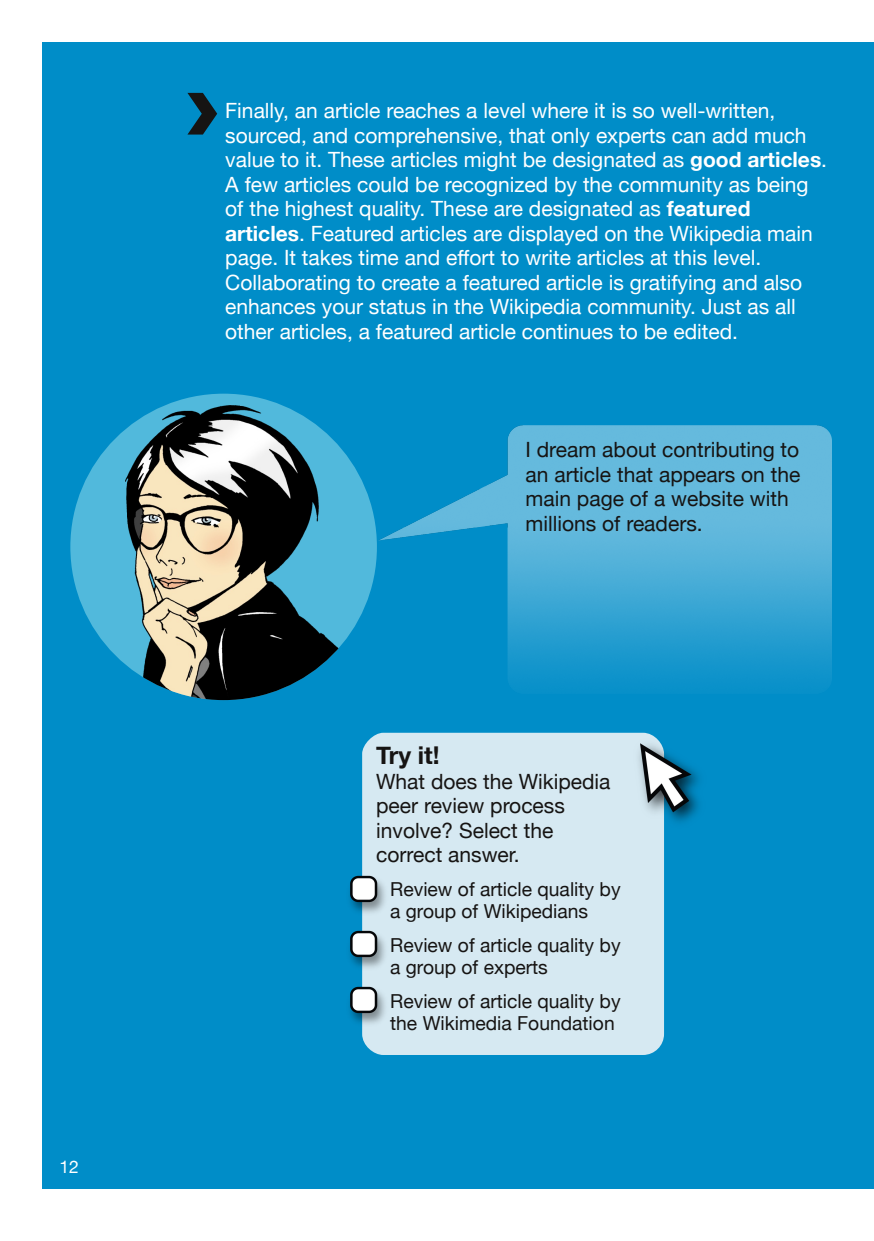
<style>
.page{position:relative;width:874px;height:1241px;background:#fff}
.page>*{position:absolute;margin:0;border:0;box-sizing:border-box;transform-origin:0 0}
.t1{font:700 24.5px "Helvetica Neue";color:#161413}
.t2{font:21px/24.5px "Helvetica Neue";color:#fff}
.t3{font:21px/24.5px "Helvetica Neue";color:#161413}
.t4{font:19.25px/22.8px "Helvetica Neue";color:#161413}
.t5{font:17.5px "Helvetica Neue";color:#fff}
.s1{font-weight:700}
</style>
<div class="page">
<div style="left:42px;top:42px;width:831px;height:1146px;background:#008dc8"></div>
<div style="left:362px;top:732px;width:301px;height:322px;background:#d6e9f2;border-radius:21px"></div>
<img style="left:350px;top:872px;width:35px;height:47px">
<img style="left:629px;top:732px;width:70px;height:102px">
<img style="left:350px;top:927px;width:35px;height:47px">
<img style="left:350px;top:983px;width:35px;height:47px">
<img style="left:378px;top:426px;width:453px;height:260px">
<svg style="left:187px;top:93px;width:30px;height:41px"></svg>
<div style="left:70px;top:393px;width:307px;height:307px;background:#51b9dc;border-radius:50%"></div>
<img style="left:109px;top:393px;width:268px;height:307px">
<p class="t5" style="left:60px;top:1155px;width:21px">12</p>
<p class="t2" style="left:225px;top:98px;width:603px">Finally, an article reaches a level where it is so well-written, sourced, and comprehensive, that only experts can add much value to it. These articles might be designated as <span class="s1">good articles</span>.<br>A few articles could be recognized by the community as being of the highest quality. These are designated as <span class="s1">featured articles</span>. Featured articles are displayed on the Wikipedia main page. It takes time and effort to write articles at this level.<br>Collaborating to create a featured article is gratifying and also enhances your status in the Wikipedia community. Just as all other articles, a featured article continues to be edited.</p>
<p class="t3" style="left:525px;top:437px;width:276px">I dream about contributing to an article that appears on the main page of a website with millions of readers.</p>
<p class="t1" style="left:376px;top:740px;width:65px">Try it!</p>
<p class="t3" style="left:376px;top:768px;width:236px">What does the Wikipedia peer review process involve? Select the correct answer.</p>
<p class="t4" style="left:390px;top:877px;width:232px">Review of article quality by a group of Wikipedians</p>
<p class="t4" style="left:390px;top:933px;width:232px">Review of article quality by a group of experts</p>
<p class="t4" style="left:390px;top:989px;width:232px">Review of article quality by the Wikimedia Foundation</p>
</div>
